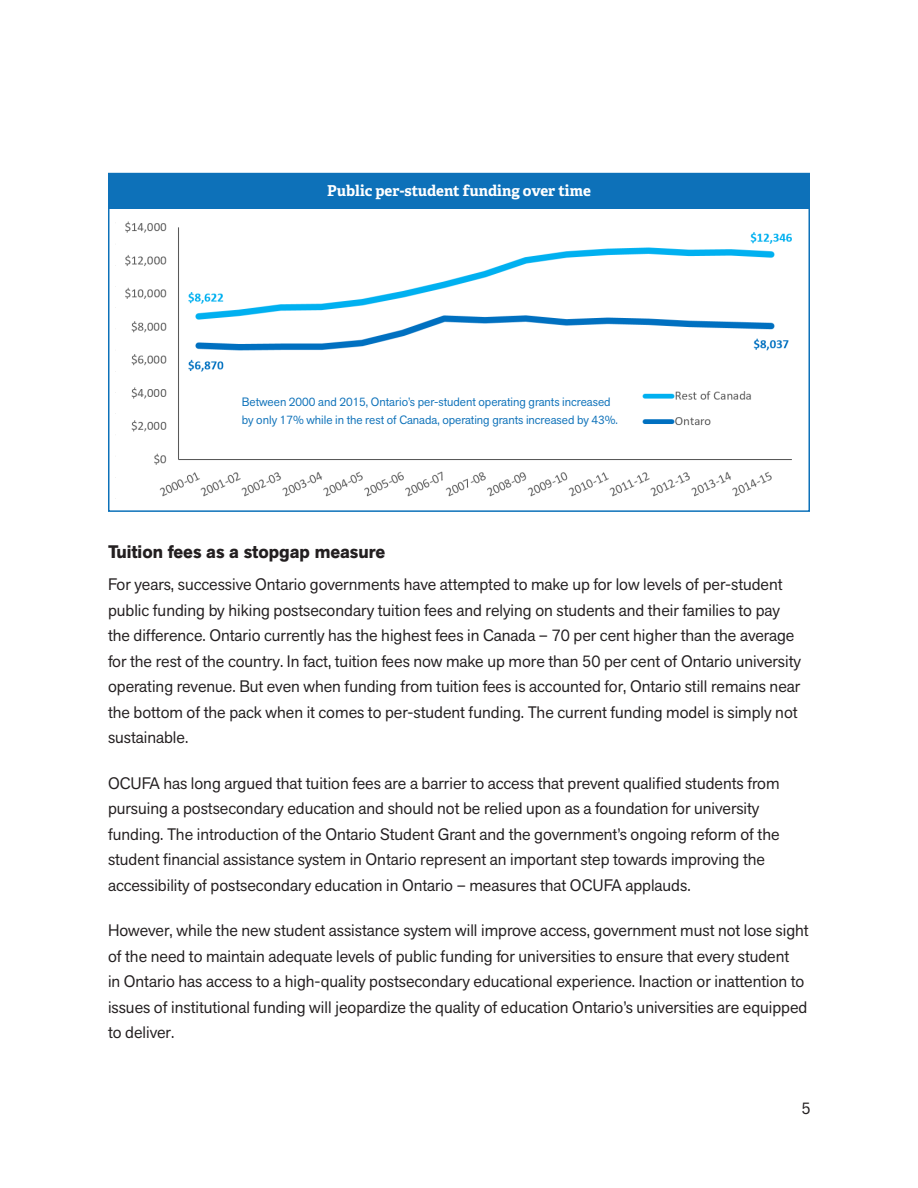
<style>
.page{position:relative;width:918px;height:1188px;background:#fff}
.page>*{position:absolute;margin:0;border:0;box-sizing:border-box;transform-origin:0 0}
.t1{font:700 18px "Akzid Grtsk Next";color:#231f20}
.t2{font:16.5px/25.5px "Akzid Grtsk Next";color:#231f20}
.t3{font:700 15px "Adelle";color:#fff}
.t4{font:12px/18px "Akzid Grtsk Next";color:#0d71b9}
</style>
<div class="page">
<img style="left:115px;top:221px;width:677px;height:278px">
<div style="left:108px;top:173px;width:702px;height:35px;background:#0d71b9"></div>
<div style="left:108px;top:173px;width:702px;height:339px;border:2px solid #0d71b9"></div>
<p class="t3" style="left:327px;top:181px;width:265px">Public per-student funding over time</p>
<p class="t4" style="left:242px;top:392px;width:378px">Between 2000 and 2015, Ontario’s per-student operating grants increased by only 17% while in the rest of Canada, operating grants increased by 43%.</p>
<p class="t1" style="left:108px;top:540px;width:279px">Tuition fees as a stopgap measure</p>
<p class="t2" style="left:108px;top:571px;width:695px">For years, successive Ontario governments have attempted to make up for low levels of per-student public funding by hiking postsecondary tuition fees and relying on students and their families to pay the difference. Ontario currently has the highest fees in Canada – 70 per cent higher than the average for the rest of the country. In fact, tuition fees now make up more than 50 per cent of Ontario university operating revenue. But even when funding from tuition fees is accounted for, Ontario still remains near the bottom of the pack when it comes to per-student funding. The current funding model is simply not sustainable.</p>
<p class="t2" style="left:108px;top:770px;width:673px">OCUFA has long argued that tuition fees are a barrier to access that prevent qualified students from pursuing a postsecondary education and should not be relied upon as a foundation for university funding. The introduction of the Ontario Student Grant and the government’s ongoing reform of the student financial assistance system in Ontario represent an important step towards improving the accessibility of postsecondary education in Ontario – measures that OCUFA applauds.</p>
<p class="t2" style="left:108px;top:918px;width:702px">However, while the new student assistance system will improve access, government must not lose sight of the need to maintain adequate levels of public funding for universities to ensure that every student<br>in Ontario has access to a high-quality postsecondary educational experience. Inaction or inattention to issues of institutional funding will jeopardize the quality of education Ontario’s universities are equipped to deliver.</p>
<p class="t2" style="left:801px;top:1095px;width:11px">5</p>
</div>
